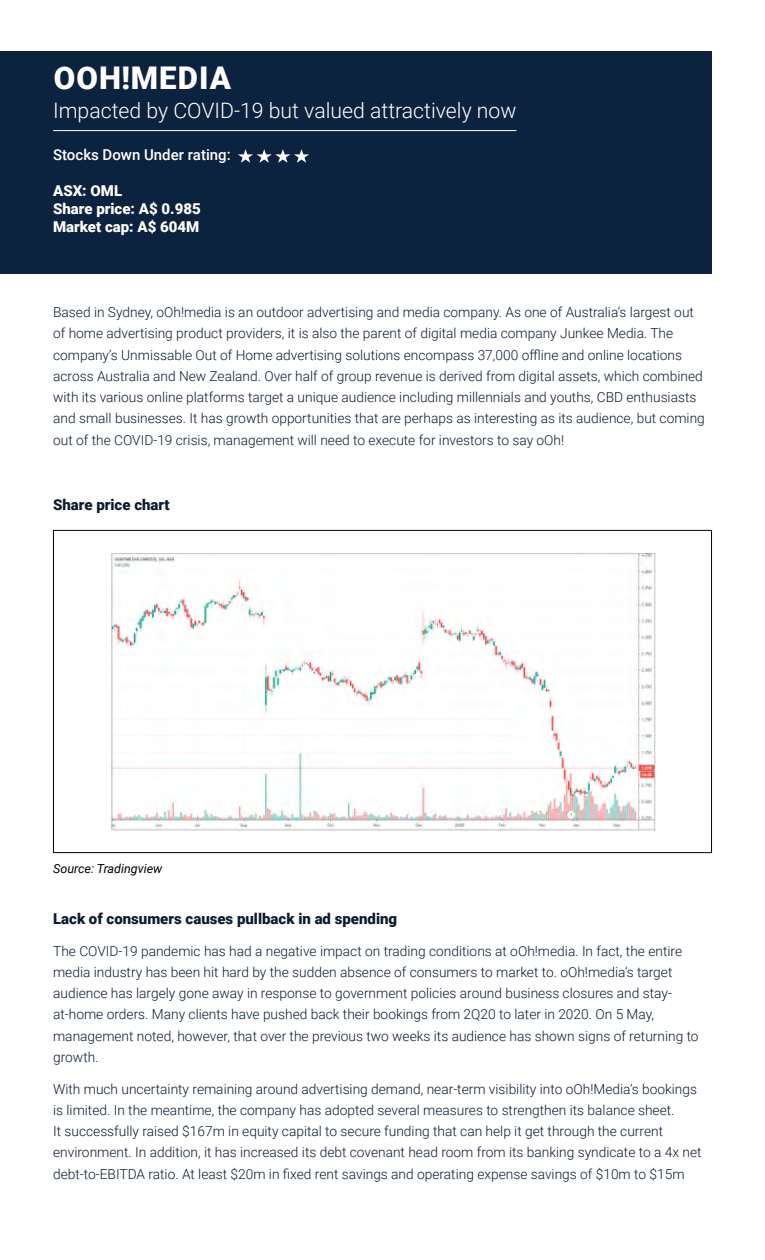
<style>
.page{position:relative;width:765px;height:1260px;background:#fff}
.page>*{position:absolute;margin:0;border:0;box-sizing:border-box;transform-origin:0 0}
.t1{font:900 31.25px "Roboto";letter-spacing:.035em;color:#fff}
.t2{font:300 21.25px "Roboto";color:#fff}
.t3{font:900 15px "Roboto";color:#0b1b31}
.t4{font:900 15px/18px "Roboto";color:#fff}
.t5{font:500 15px "Roboto";color:#fff}
.t6{font:300 13.75px/21.2px "Roboto";color:#0b1b31}
.t7{font:italic 12.5px "Roboto";color:#000}
</style>
<div class="page">
<div style="left:0;top:52px;width:712px;height:222px;background:#0c233f"></div>
<hr style="left:53px;top:130px;width:464px;height:1px;background:#fff">
<svg style="left:238px;top:149px;width:71px;height:14px"></svg>
<img style="left:110px;top:553px;width:545px;height:278px">
<h1 class="t1" style="left:54px;top:56px;width:179px">OOH!MEDIA</h1>
<h2 class="t2" style="left:53px;top:96px;width:465px">Impacted by COVID-19 but valued attractively now</h2>
<p class="t5" style="left:53px;top:144px;width:179px">Stocks Down Under rating:</p>
<p class="t4" style="left:53px;top:181px;width:149px">ASX: OML<br>Share price: A$ 0.985<br>Market cap: A$ 604M</p>
<p class="t6" style="left:53px;top:301px;width:653px">Based in Sydney, oOh!media is an outdoor advertising and media company. As one of Australia’s largest out of home advertising product providers, it is also the parent of digital media company Junkee Media. The company’s Unmissable Out of Home advertising solutions encompass 37,000 offline and online locations across Australia and New Zealand. Over half of group revenue is derived from digital assets, which combined with its various online platforms target a unique audience including millennials and youths, CBD enthusiasts and small businesses. It has growth opportunities that are perhaps as interesting as its audience, but coming out of the COVID-19 crisis, management will need to execute for investors to say oOh!</p>
<p class="t3" style="left:53px;top:495px;width:118px">Share price chart</p>
<p class="t7" style="left:53px;top:860px;width:111px">Source: Tradingview</p>
<p class="t3" style="left:53px;top:908px;width:346px">Lack of consumers causes pullback in ad spending</p>
<p class="t6" style="left:53px;top:940px;width:647px">The COVID-19 pandemic has had a negative impact on trading conditions at oOh!media. In fact, the entire media industry has been hit hard by the sudden absence of consumers to market to. oOh!media’s target audience has largely gone away in response to government policies around business closures and stay&shy;at-home orders. Many clients have pushed back their bookings from 2Q20 to later in 2020. On 5 May, management noted, however, that over the previous two weeks its audience has shown signs of returning to growth.</p>
<p class="t6" style="left:53px;top:1078px;width:650px">With much uncertainty remaining around advertising demand, near-term visibility into oOh!Media’s bookings is limited. In the meantime, the company has adopted several measures to strengthen its balance sheet.<br>It successfully raised $167m in equity capital to secure funding that can help it get through the current environment. In addition, it has increased its debt covenant head room from its banking syndicate to a 4x net debt-to-EBITDA ratio. At least $20m in fixed rent savings and operating expense savings of $10m to $15m</p>
</div>
